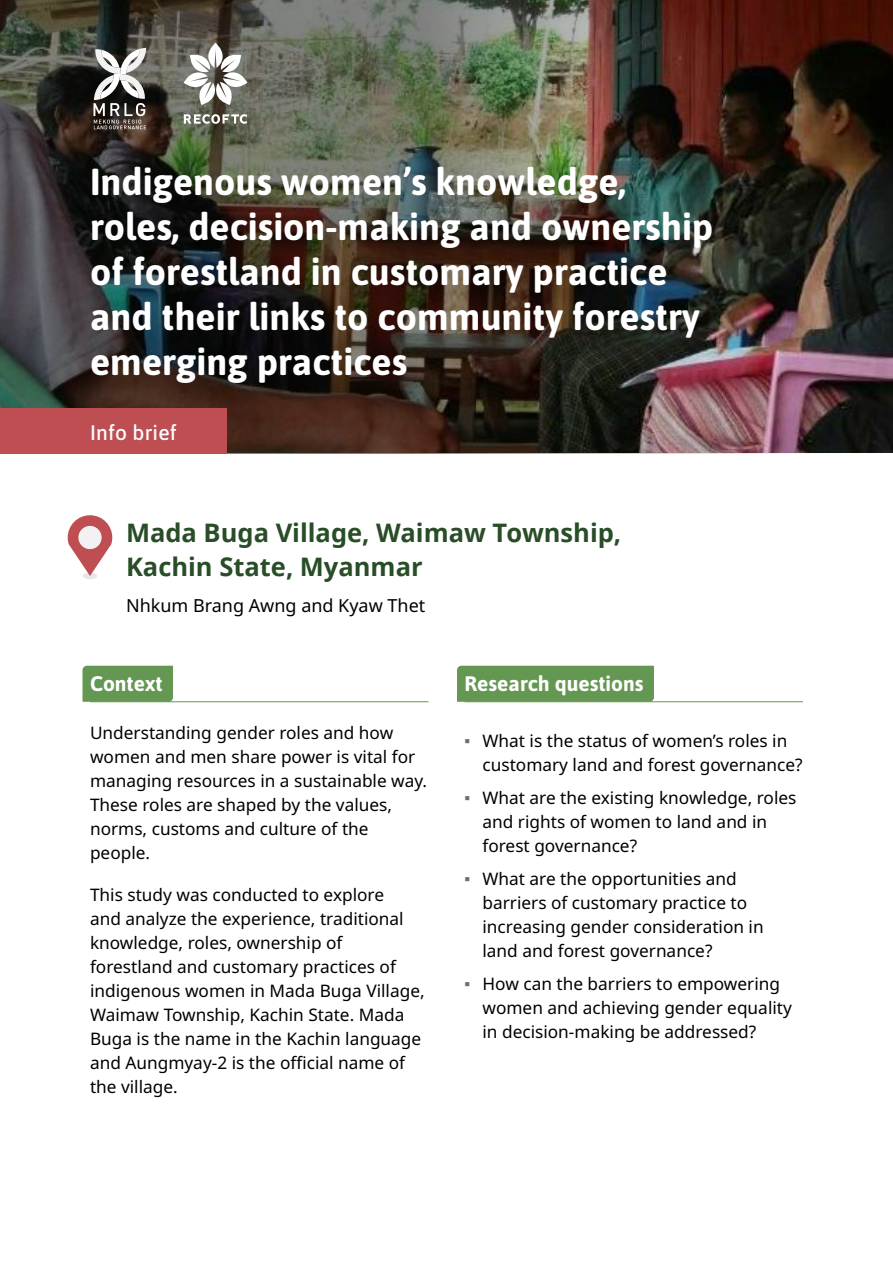
<style>
.page{position:relative;width:893px;height:1263px;background:#fff}
.page>*{position:absolute;margin:0;border:0;box-sizing:border-box;transform-origin:0 0}
.t1{font:700 37.5px/45px "Asap";color:#fff}
.t2{font:700 25.5px/34.5px "Noto Sans";color:#284d27}
.t3{font:700 21px "Asap";color:#fff}
.t4{font:500 21px "Asap";letter-spacing:.01em;color:#fff}
.t5{font:18px "Noto Sans";color:#000}
.t6{font:17.25px/24px "Noto Sans";color:#000}
</style>
<div class="page">
<img style="left:0;top:0;width:893px;height:453px">
<div style="left:0;top:408px;width:227px;height:45px;background:#be4e51"></div>
<svg style="left:93px;top:48px;width:53px;height:81px"></svg>
<svg style="left:184px;top:43px;width:63px;height:62px"></svg>
<svg style="left:184px;top:114px;width:63px;height:10px"></svg>
<div style="left:83px;top:573px;width:14px;height:6px;background:#e6e7e8;border-radius:50%"></div>
<svg style="left:68px;top:515px;width:44px;height:61px"></svg>
<div style="left:78px;top:526px;width:24px;height:23px;background:#f2f2f2;border-radius:50%"></div>
<div style="left:82px;top:666px;width:91px;height:36px;background:#649852"></div>
<hr style="left:90px;top:701px;width:338px;height:1px;background:#649852">
<div style="left:457px;top:666px;width:197px;height:36px;background:#649852"></div>
<hr style="left:464px;top:701px;width:339px;height:1px;background:#649852">
<h1 class="t1" style="left:90px;top:157px;width:625px">Indigenous women’s knowledge, roles, decision-making and ownership of forestland in customary practice and their links to community forestry emerging practices</h1>
<p class="t4" style="left:90px;top:418px;width:88px">Info brief</p>
<h2 class="t2" style="left:126px;top:515px;width:497px">Mada Buga Village, Waimaw Township,<br>Kachin State, Myanmar</h2>
<p class="t5" style="left:126px;top:593px;width:301px">Nhkum Brang Awng and Kyaw Thet</p>
<p class="t3" style="left:90px;top:669px;width:74px">Context</p>
<p class="t6" style="left:90px;top:721px;width:339px">Understanding gender roles and how women and men share power is vital for managing resources in a sustainable way.<br>These roles are shaped by the values, norms, customs and culture of the people.</p>
<p class="t6" style="left:90px;top:883px;width:336px">This study was conducted to explore<br>and analyze the experience, traditional knowledge, roles, ownership of forestland and customary practices of indigenous women in Mada Buga Village, Waimaw Township, Kachin State. Mada Buga is the name in the Kachin language and Aungmyay-2 is the official name of the village.</p>
<p class="t3" style="left:464px;top:669px;width:180px">Research questions</p>
<p class="t6" style="left:482px;top:729px;width:322px">What is the status of women’s roles in customary land and forest governance?</p>
<p class="t6" style="left:482px;top:786px;width:315px">What are the existing knowledge, roles and rights of women to land and in forest governance?</p>
<p class="t6" style="left:482px;top:867px;width:283px">What are the opportunities and barriers of customary practice to increasing gender consideration in land and forest governance?</p>
<p class="t6" style="left:482px;top:972px;width:311px">How can the barriers to empowering women and achieving gender equality in decision-making be addressed?</p>
</div>
